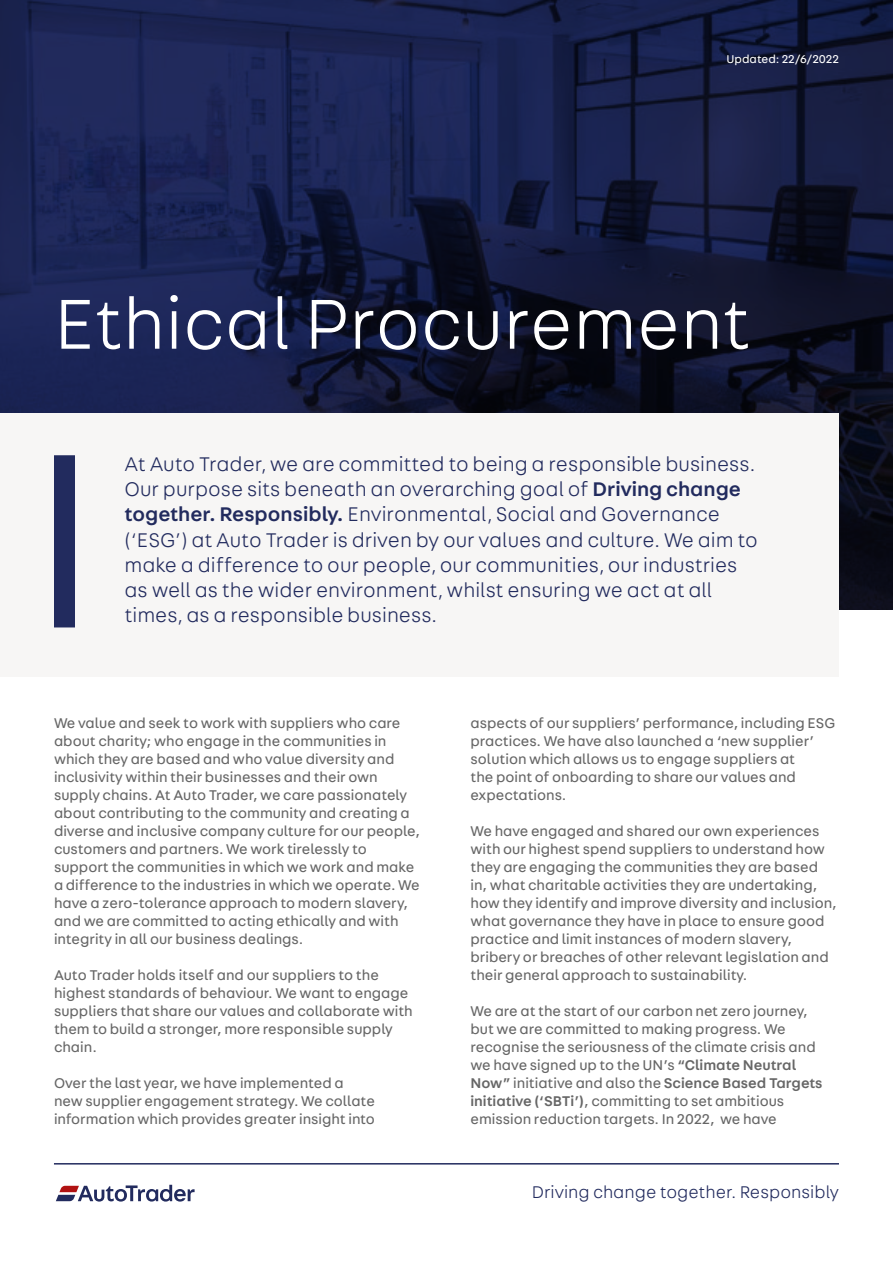
<style>
.page{position:relative;width:893px;height:1263px;background:#fff}
.page>*{position:absolute;margin:0;border:0;box-sizing:border-box;transform-origin:0 0}
.Front_Cover_Title{font:300 75px "AT Fabriga";color:#fff}
.Lead_Text{font:300 21px/25.2px "AT Fabriga";color:#222b5e}
.t1{font:300 18px "AT Fabriga";color:#222b5e}
.Column_Body{font:15px/18px "AT Fabriga";color:#666}
.Document_Info{font:12px "AT Fabriga";letter-spacing:-.005em;color:#fff}
.s1{font-weight:500}
</style>
<div class="page">
<img style="left:0;top:0;width:893px;height:609px">
<div style="left:0;top:413px;width:839px;height:263px;background:#f7f6f5"></div>
<div style="left:54px;top:455px;width:21px;height:172px;background:#222b5e"></div>
<hr style="left:54px;top:1163px;width:785px;height:1px;background:#222b5e">
<svg style="left:56px;top:1185px;width:139px;height:16px"></svg>
<p class="Document_Info" style="left:726px;top:51px;width:114px">Updated: 22/6/2022</p>
<h1 class="Front_Cover_Title" style="left:54px;top:278px;width:698px">Ethical Procurement</h1>
<p class="Lead_Text" style="left:124px;top:451px;width:635px">At Auto Trader, we are committed to being a responsible business.<br>Our purpose sits beneath an overarching goal of <span class="s1">Driving change together. Responsibly.</span> Environmental, Social and Governance (‘ESG’) at Auto Trader is driven by our values and culture. We aim to make a difference to our people, our communities, our industries as well as the wider environment, whilst ensuring we act at all times, as a responsible business.</p>
<p class="Column_Body" style="left:54px;top:713px;width:368px">We value and seek to work with suppliers who care about charity; who engage in the communities in which they are based and who value diversity and inclusivity within their businesses and their own supply chains. At Auto Trader, we care passionately about contributing to the community and creating a diverse and inclusive company culture for our people, customers and partners. We work tirelessly to support the communities in which we work and make a difference to the industries in which we operate. We have a zero-tolerance approach to modern slavery, and we are committed to acting ethically and with integrity in all our business dealings.</p>
<p class="Column_Body" style="left:54px;top:965px;width:360px">Auto Trader holds itself and our suppliers to the highest standards of behaviour. We want to engage suppliers that share our values and collaborate with them to build a stronger, more responsible supply chain.</p>
<p class="Column_Body" style="left:54px;top:1073px;width:322px">Over the last year, we have implemented a new supplier engagement strategy. We collate information which provides greater insight into</p>
<p class="Column_Body" style="left:470px;top:713px;width:366px">aspects of our suppliers’ performance, including ESG practices. We have also launched a ‘new supplier’ solution which allows us to engage suppliers at<br>the point of onboarding to share our values and expectations.</p>
<p class="Column_Body" style="left:470px;top:821px;width:368px">We have engaged and shared our own experiences with our highest spend suppliers to understand how they are engaging the communities they are based in, what charitable activities they are undertaking, how they identify and improve diversity and inclusion, what governance they have in place to ensure good practice and limit instances of modern slavery, bribery or breaches of other relevant legislation and their general approach to sustainability.</p>
<p class="Column_Body" style="left:470px;top:1001px;width:354px">We are at the start of our carbon net zero journey, but we are committed to making progress. We recognise the seriousness of the climate crisis and we have signed up to the UN’s <span class="s1">“Climate Neutral Now”</span> initiative and also the <span class="s1">Science Based Targets initiative (‘SBTi’)</span>, committing to set ambitious emission reduction targets. In 2022, we have</p>
<p class="t1" style="left:532px;top:1181px;width:309px">Driving change together. Responsibly</p>
</div>
